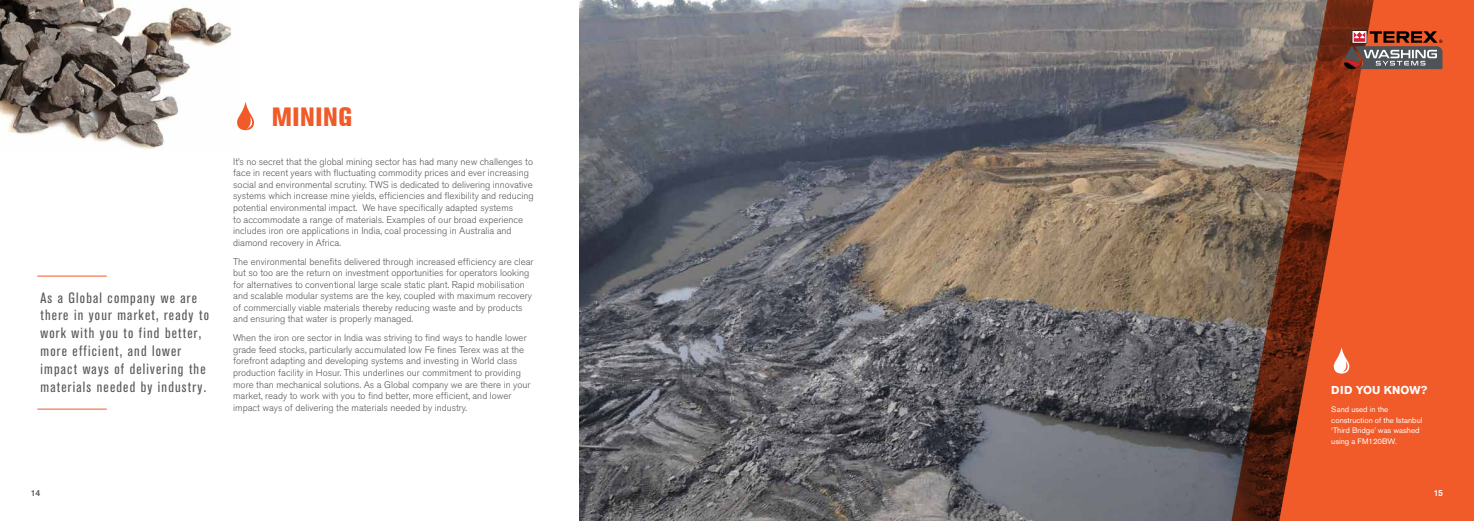
<style>
.page{position:relative;width:1474px;height:521px;background:#fff}
.page>*{position:absolute;margin:0;border:0;box-sizing:border-box;transform-origin:0 0}
.t1{font:800 condensed 26.25px "Akzidenz Grotesk Pro";letter-spacing:.02em;color:#f15a29}
.t2{font:condensed 14.88px/17.8px "Akzidenz Grotesk Pro";letter-spacing:.08em;color:#58595b}
.t3{font:700 11.38px "Akzidenz Grotesk Pro";letter-spacing:.02em;color:#fff}
.t4{font:300 9.62px/11.5px "Akzidenz Grotesk Pro";color:#58595b}
.t5{font:500 8.75px "Akzidenz Grotesk Pro";color:#58595b}
.t6{font:500 8.75px "Akzidenz Grotesk Pro";color:#fff}
.t7{font:7.88px/10.5px "Akzidenz Grotesk Pro";color:#fff}
</style>
<div class="page">
<img style="left:0;top:0;width:231px;height:149px">
<svg style="left:237px;top:102px;width:17px;height:28px"></svg>
<hr style="left:37px;top:276px;width:70px;height:1px;background:#f15a29">
<hr style="left:37px;top:409px;width:70px;height:1px;background:#f15a29">
<img style="left:579px;top:0;width:651px;height:521px">
<svg style="left:1230px;top:0;width:49px;height:521px"></svg>
<svg style="left:1279px;top:0;width:194px;height:521px;fill:#f15a29"></svg>
<svg style="left:1333px;top:347px;width:18px;height:27px"></svg>
<svg style="left:1343px;top:30px;width:99px;height:39px"></svg>
<h2 class="t2" style="left:41px;top:288px;width:170px">As a Global company we are there in your market, ready to work with you to find better, more efficient, and lower impact ways of delivering the materials needed by industry.</h2>
<h1 class="t1" style="left:272px;top:100px;width:82px">MINING</h1>
<p class="t4" style="left:233px;top:156px;width:302px">It’s no secret that the global mining sector has had many new challenges to face in recent years with fluctuating commodity prices and ever increasing social and environmental scrutiny. TWS is dedicated to delivering innovative systems which increase mine yields, efficiencies and flexibility and reducing potential environmental impact. We have specifically adapted systems<br>to accommodate a range of materials. Examples of our broad experience includes iron ore applications in India, coal processing in Australia and diamond recovery in Africa.</p>
<p class="t4" style="left:233px;top:255px;width:302px">The environmental benefits delivered through increased efficiency are clear but so too are the return on investment opportunities for operators looking for alternatives to conventional large scale static plant. Rapid mobilisation and scalable modular systems are the key, coupled with maximum recovery of commercially viable materials thereby reducing waste and by products and ensuring that water is properly managed.</p>
<p class="t4" style="left:233px;top:332px;width:299px">When the iron ore sector in India was striving to find ways to handle lower grade feed stocks, particularly accumulated low Fe fines Terex was at the forefront adapting and developing systems and investing in World class production facility in Hosur. This underlines our commitment to providing more than mechanical solutions. As a Global company we are there in your market, ready to work with you to find better, more efficient, and lower impact ways of delivering the materials needed by industry.</p>
<p class="t5" style="left:31px;top:487px;width:11px">14</p>
<p class="t3" style="left:1331px;top:383px;width:98px">DID YOU KNOW?</p>
<p class="t7" style="left:1331px;top:404px;width:93px">Sand used in the construction of the Istanbul ‘Third Bridge’ was washed using a FM120BW.</p>
<p class="t6" style="left:1433px;top:488px;width:11px">15</p>
</div>
